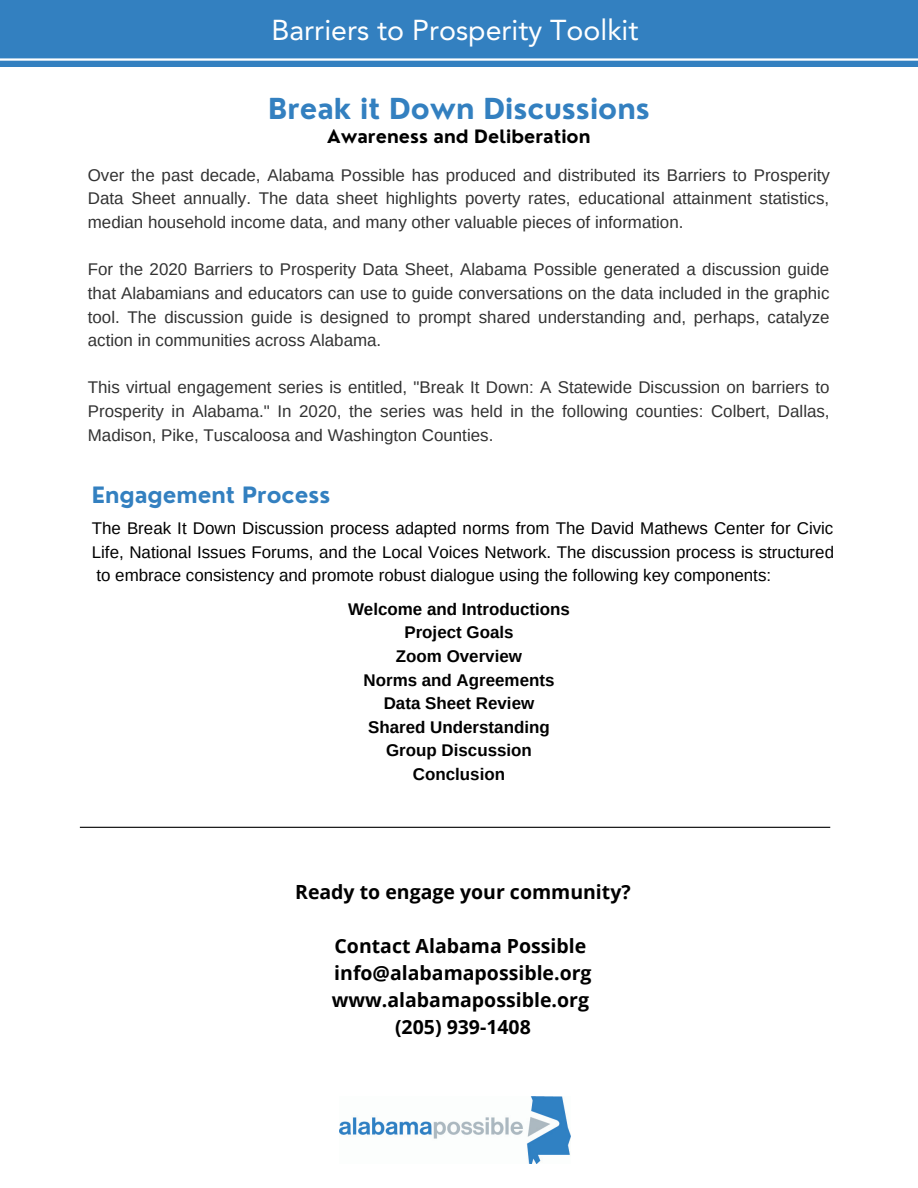
<style>
.page{position:relative;width:918px;height:1188px;background:#fff}
.page>*{position:absolute;margin:0;border:0;box-sizing:border-box;transform-origin:0 0}
.t1{font:28.5px "Avenir";color:#fff}
.t2{font:700 28.2px "Nourd";color:#3380c0}
.t3{font:700 22.05px "Nourd";color:#3380c0}
.t4{font:700 19.5px "Open Sans";color:#000}
.t5{font:700 18px "Nourd";color:#000}
.t6{font:16.95px/23.7px "Arimo";color:#323232;text-align:justify}
.t7{font:16.95px/23.7px "Arimo";color:#000;text-align:justify}
.t8{font:700 16.95px "Arimo";color:#000}
</style>
<div class="page">
<hr style="left:80px;top:827px;width:750px;height:1px;background:#000">
<img style="left:340px;top:1096px;width:230px;height:68px">
<div style="left:0;top:0;width:918px;height:67px;background:#3380c0"></div>
<hr style="left:0;top:58px;width:918px;height:3px;background:#fff">
<p class="t1" style="left:271px;top:14px;width:369px">Barriers to Prosperity Toolkit</p>
<p class="t2" style="left:268px;top:91px;width:383px">Break it Down Discussions</p>
<p class="t5" style="left:327px;top:125px;width:265px">Awareness and Deliberation</p>
<p class="t6" style="left:88px;top:163px;width:744px">Over the past decade, Alabama Possible has produced and distributed its Barriers to Prosperity Data Sheet annually. The data sheet highlights poverty rates, educational attainment statistics, median household income data, and many other valuable pieces of information.</p>
<p class="t6" style="left:88px;top:258px;width:743px">For the 2020 Barriers to Prosperity Data Sheet, Alabama Possible generated a discussion guide that Alabamians and educators can use to guide conversations on the data included in the graphic tool. The discussion guide is designed to prompt shared understanding and, perhaps, catalyze action in communities across Alabama.</p>
<p class="t6" style="left:88px;top:376px;width:743px">This virtual engagement series is entitled, "Break It Down: A Statewide Discussion on barriers to Prosperity in Alabama." In 2020, the series was held in the following counties: Colbert, Dallas, Madison, Pike, Tuscaloosa and Washington Counties.</p>
<p class="t3" style="left:92px;top:481px;width:240px">Engagement Process</p>
<p class="t7" style="left:92px;top:516px;width:744px">The Break It Down Discussion process adapted norms from The David Mathews Center for Civic Life, National Issues Forums, and the Local Voices Network. The discussion process is structured to embrace consistency and promote robust dialogue using the following key components:</p>
<p class="t8" style="left:348px;top:599px;width:223px">Welcome and Introductions</p>
<p class="t8" style="left:404px;top:623px;width:111px">Project Goals</p>
<p class="t8" style="left:396px;top:647px;width:128px">Zoom Overview</p>
<p class="t8" style="left:364px;top:670px;width:192px">Norms and Agreements</p>
<p class="t8" style="left:384px;top:694px;width:152px">Data Sheet Review</p>
<p class="t8" style="left:368px;top:717px;width:183px">Shared Understanding</p>
<p class="t8" style="left:386px;top:741px;width:147px">Group Discussion</p>
<p class="t8" style="left:413px;top:765px;width:94px">Conclusion</p>
<p class="t4" style="left:295px;top:878px;width:337px">Ready to engage your community?</p>
<p class="t4" style="left:335px;top:932px;width:253px">Contact Alabama Possible</p>
<p class="t4" style="left:334px;top:959px;width:259px">info@alabamapossible.org</p>
<p class="t4" style="left:332px;top:986px;width:259px">www.alabamapossible.org</p>
<p class="t4" style="left:395px;top:1013px;width:137px">(205) 939-1408</p>
</div>
